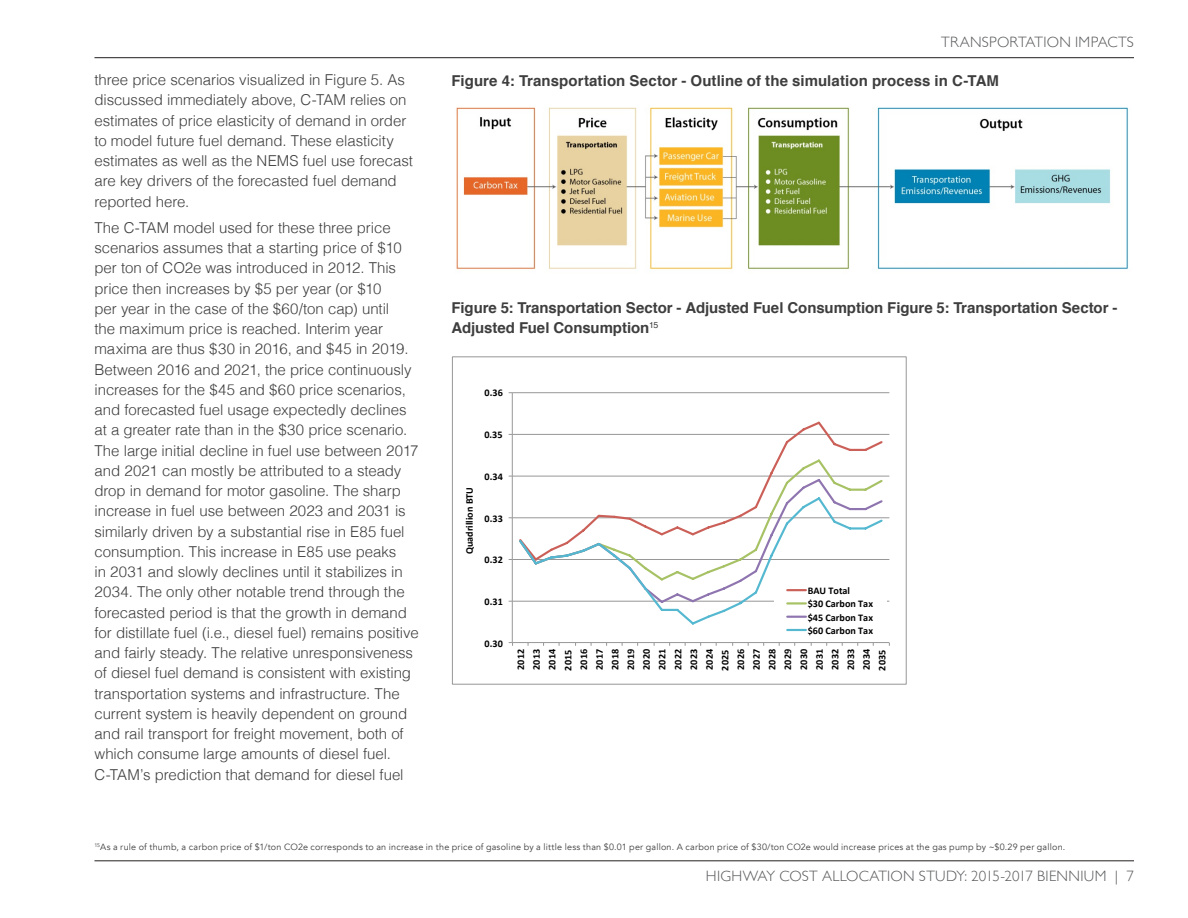
<style>
.page{position:relative;width:1188px;height:918px;background:#fff}
.page>*{position:absolute;margin:0;border:0;box-sizing:border-box;transform-origin:0 0}
.Body_Text{font:300 15px/20.2px "Helvetica";letter-spacing:-.005em;color:#3e3e3f}
.Body_Text-2{font:700 15px/20.2px "Helvetica";color:#3e3e3f}
.Top_Left_Header{font:300 15px "Gill Sans";letter-spacing:.015em;color:#57585a}
.t1{font:700 10.2px/15.8px "Calibri";color:#000;text-align:justify}
.Paragraph_Style_1{font:9px "Avenir";letter-spacing:.025em;color:#3e3e3f}
</style>
<div class="page">
<hr style="left:94px;top:860px;width:1040px;height:1px;background:#231f20">
<hr style="left:94px;top:57px;width:1040px;height:1px;background:#231f20">
<img style="left:456px;top:107px;width:673px;height:163px">
<hr style="left:513px;top:601px;width:376px;height:1px;background:#979797">
<hr style="left:513px;top:559px;width:376px;height:1px;background:#979797">
<hr style="left:513px;top:517px;width:376px;height:1px;background:#979797">
<hr style="left:513px;top:476px;width:376px;height:1px;background:#979797">
<hr style="left:513px;top:434px;width:376px;height:1px;background:#979797">
<hr style="left:513px;top:392px;width:376px;height:1px;background:#979797">
<hr style="left:512px;top:392px;width:1px;height:251px;background:#979797">
<hr style="left:512px;top:642px;width:377px;height:1px;background:#979797">
<svg style="left:517px;top:421px;width:367px;height:37px"></svg>
<svg style="left:517px;top:458px;width:367px;height:19px"></svg>
<svg style="left:760px;top:477px;width:123px;height:18px"></svg>
<svg style="left:517px;top:495px;width:367px;height:130px"></svg>
<div style="left:774px;top:584px;width:113px;height:53px;background:#fff"></div>
<svg style="left:787px;top:589px;width:19px;height:2px"></svg>
<hr style="left:787px;top:602px;width:19px;height:3px;background:#a7c265">
<svg style="left:787px;top:616px;width:19px;height:2px"></svg>
<svg style="left:787px;top:629px;width:19px;height:2px"></svg>
<div style="left:452px;top:356px;width:455px;height:329px;border:1px solid #979797"></div>
<p class="Body_Text" style="left:94px;top:69px;width:320px">three price scenarios visualized in Figure 5. As discussed immediately above, C-TAM relies on estimates of price elasticity of demand in order to model future fuel demand. These elasticity estimates as well as the NEMS fuel use forecast are key drivers of the forecasted fuel demand reported here.</p>
<p class="Body_Text" style="left:94px;top:216px;width:326px">The C-TAM model used for these three price scenarios assumes that a starting price of $10 per ton of CO2e was introduced in 2012. This price then increases by $5 per year (or $10<br>per year in the case of the $60/ton cap) until<br>the maximum price is reached. Interim year maxima are thus $30 in 2016, and $45 in 2019.<br>Between 2016 and 2021, the price continuously increases for the $45 and $60 price scenarios, and forecasted fuel usage expectedly declines at a greater rate than in the $30 price scenario.<br>The large initial decline in fuel use between 2017 and 2021 can mostly be attributed to a steady drop in demand for motor gasoline. The sharp increase in fuel use between 2023 and 2031 is similarly driven by a substantial rise in E85 fuel consumption. This increase in E85 use peaks<br>in 2031 and slowly declines until it stabilizes in 2034. The only other notable trend through the forecasted period is that the growth in demand for distillate fuel (i.e., diesel fuel) remains positive and fairly steady. The relative unresponsiveness of diesel fuel demand is consistent with existing transportation systems and infrastructure. The current system is heavily dependent on ground and rail transport for freight movement, both of which consume large amounts of diesel fuel.<br>C-TAM’s prediction that demand for diesel fuel</p>
<p class="Top_Left_Header" style="left:941px;top:30px;width:194px">TRANSPORTATION IMPACTS</p>
<p class="Body_Text-2" style="left:451px;top:70px;width:549px">Figure 4: Transportation Sector - Outline of the simulation process in C-TAM</p>
<p class="Body_Text-2" style="left:451px;top:297px;width:667px">Figure 5: Transportation Sector - Adjusted Fuel Consumption Figure 5: Transportation Sector -<br>Adjusted Fuel Consumption<sup>15</sup></p>
<p class="t1" style="left:485px;top:385px;width:20px">0.36</p>
<p class="t1" style="left:484px;top:427px;width:20px">0.35</p>
<p class="t1" style="left:461px;top:554px;width:69px;rotate:-90deg">Quadrillion BTU</p>
<p class="t1" style="left:485px;top:469px;width:20px">0.34</p>
<p class="t1" style="left:485px;top:510px;width:20px">0.33</p>
<p class="t1" style="left:485px;top:552px;width:20px">0.32</p>
<p class="t1" style="left:485px;top:594px;width:20px">0.31</p>
<p class="t1" style="left:485px;top:635px;width:20px">0.30</p>
<p class="t1" style="left:808px;top:584px;width:67px;line-height:13.4px;text-align:left">BAU Total<br>$30 Carbon Tax $45 Carbon Tax $60 Carbon Tax</p>
<p class="t1" style="left:513px;top:671px;width:23px;rotate:-90deg">2012<br>2013<br>2014<br>2015<br>2016<br>2017<br>2018<br>2019<br>2020<br>2021<br>2022<br>2023<br>2024<br>2025<br>2026<br>2027<br>2028<br>2029<br>2030<br>2031<br>2032<br>2033<br>2034<br>2035</p>
<p class="Paragraph_Style_1" style="left:94px;top:842px;width:972px"><sup>15</sup>As a rule of thumb, a carbon price of $1/ton CO2e corresponds to an increase in the price of gasoline by a little less than $0.01 per gallon. A carbon price of $30/ton CO2e would increase prices at the gas pump by ~$0.29 per gallon.</p>
<p class="Top_Left_Header" style="left:706px;top:865px;width:430px">HIGHWAY COST ALLOCATION STUDY: 2015-2017 BIENNIUM | 7</p>
</div>
